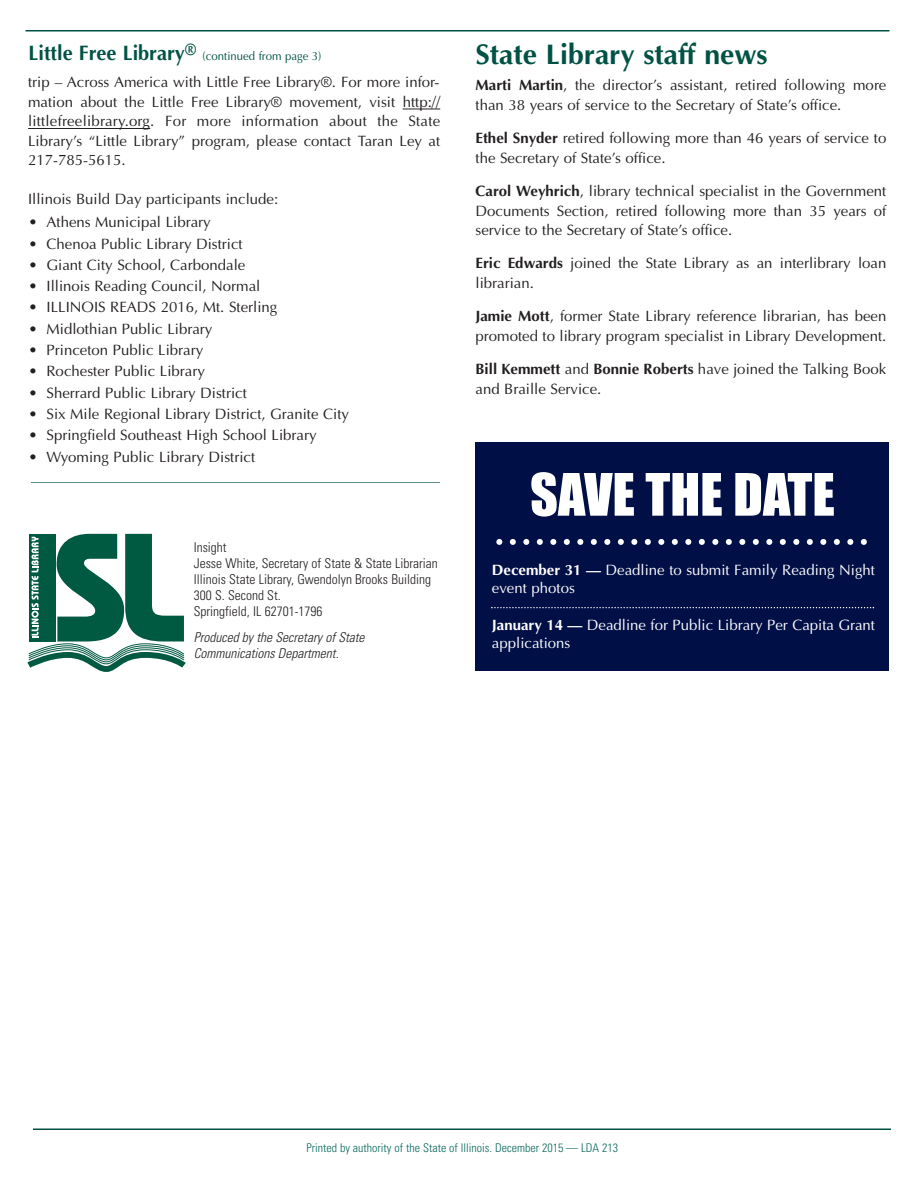
<style>
.page{position:relative;width:918px;height:1188px;background:#fff}
.page>*{position:absolute;margin:0;border:0;box-sizing:border-box;transform-origin:0 0}
.t1{font:54px "Times";color:#fff}
.t2{font:54px "Impact";color:#fff}
.t3{font:700 28.5px "Optima";color:#005244}
.t4{font:15px/19.6px "Optima";color:#231f20}
.t5{font:15px/18.3px "Optima";color:#fff}
.t6{font:300 condensed 13.5px/16.2px "Univers";color:#231f20}
.t7{font:italic 300 condensed 13.5px/16.2px "Univers";color:#231f20}
.t8{font:300 condensed 12px "Univers";color:#08695d}
.t9{font:12px "Optima";color:#005244;scale:.95 1}
.s1{font-weight:700;font-size:21px}
.s2{font-weight:700}
</style>
<div class="page">
<svg style="left:27px;top:534px;width:159px;height:138px"></svg>
<hr style="left:33px;top:1129px;width:858px;height:1px;background:#005244">
<hr style="left:26px;top:30px;width:864px;height:2px;background:#005244">
<hr style="left:403px;top:109px;width:37px;height:1px;background:#231f20">
<hr style="left:28px;top:128px;width:122px;height:1px;background:#231f20">
<div style="left:475px;top:442px;width:414px;height:229px;background:#000f46"></div>
<svg style="left:491px;top:607px;width:383px;height:1px"></svg>
<hr style="left:31px;top:482px;width:409px;height:1px;background:#63918a">
<p class="t9" style="left:29px;top:51px;width:310px"><span class="s1">Little Free Library</span><sup>®</sup> (continued from page 3)</p>
<p class="t4" style="left:28px;top:74px;width:414px;text-align:justify">trip – Across America with Little Free Library®. For more infor&shy;mation about the Little Free Library® movement, visit http:// littlefreelibrary.org. For more information about the State Library’s “Little Library” program, please contact Taran Ley at 217-785-5615.</p>
<p class="t4" style="left:28px;top:191px;width:252px">Illinois Build Day participants include:</p>
<p class="t4" style="left:28px;top:214px;width:184px">• Athens Municipal Library</p>
<p class="t4" style="left:28px;top:235px;width:216px">• Chenoa Public Library District</p>
<p class="t4" style="left:28px;top:256px;width:218px">• Giant City School, Carbondale</p>
<p class="t4" style="left:28px;top:278px;width:233px">• Illinois Reading Council, Normal</p>
<p class="t4" style="left:28px;top:299px;width:250px">• ILLINOIS READS 2016, Mt. Sterling</p>
<p class="t4" style="left:28px;top:320px;width:185px">• Midlothian Public Library</p>
<p class="t4" style="left:28px;top:342px;width:176px">• Princeton Public Library</p>
<p class="t4" style="left:28px;top:363px;width:178px">• Rochester Public Library</p>
<p class="t4" style="left:28px;top:384px;width:220px">• Sherrard Public Library District</p>
<p class="t4" style="left:28px;top:405px;width:322px">• Six Mile Regional Library District, Granite City</p>
<p class="t4" style="left:28px;top:427px;width:290px">• Springfield Southeast High School Library</p>
<p class="t4" style="left:28px;top:448px;width:228px">• Wyoming Public Library District</p>
<p class="t6" style="left:194px;top:540px;width:246px">Insight<br>Jesse White, Secretary of State &amp; State Librarian<br>Illinois State Library, Gwendolyn Brooks Building<br>300 S. Second St.<br>Springfield, IL 62701-1796</p>
<p class="t7" style="left:194px;top:630px;width:175px">Produced by the Secretary ofState<br>Communications Department.</p>
<h2 class="t3" style="left:476px;top:43px;width:294px">State Library staff news</h2>
<p class="t4" style="left:476px;top:77px;width:412px"><span class="s2">Marti Martin</span>, the director’s assistant, retired following more than 38 years of service to the Secretary of State’s office.</p>
<p class="t4" style="left:476px;top:130px;width:412px"><span class="s2">Ethel Snyder</span> retired following more than 46 years of service to the Secretary of State’s office.</p>
<p class="t4" style="left:476px;top:182px;width:412px;text-align:justify"><span class="s2">Carol Weyhrich</span>, library technical specialist in the Government Documents Section, retired following more than 35 years of service to the Secretary of State’s office.</p>
<p class="t4" style="left:476px;top:255px;width:412px"><span class="s2">Eric Edwards</span> joined the State Library as an interlibrary loan librarian.</p>
<p class="t4" style="left:476px;top:308px;width:413px"><span class="s2">Jamie Mott</span>, former State Library reference librarian, has been promoted to library program specialist in Library Development.</p>
<p class="t4" style="left:476px;top:361px;width:412px"><span class="s2">Bill Kemmett</span> and <span class="s2">Bonnie Roberts</span> have joined the Talking Book and Braille Service.</p>
<h1 class="t2" style="left:530px;top:477px;width:306px">SAVE THE DATE</h1>
<h1 class="t1" style="left:491px;top:507px;width:379px">............................</h1>
<p class="t5" style="left:492px;top:562px;width:385px"><span class="s2">December 31 —</span> Deadline to submit Family Reading Night event photos</p>
<p class="t5" style="left:492px;top:617px;width:385px"><span class="s2">January 14 —</span> Deadline for Public Library Per Capita Grant applications</p>
<p class="t8" style="left:306px;top:1144px;width:313px">Printed by authority of the State of Illinois. December 2015 — LDA 213</p>
</div>
